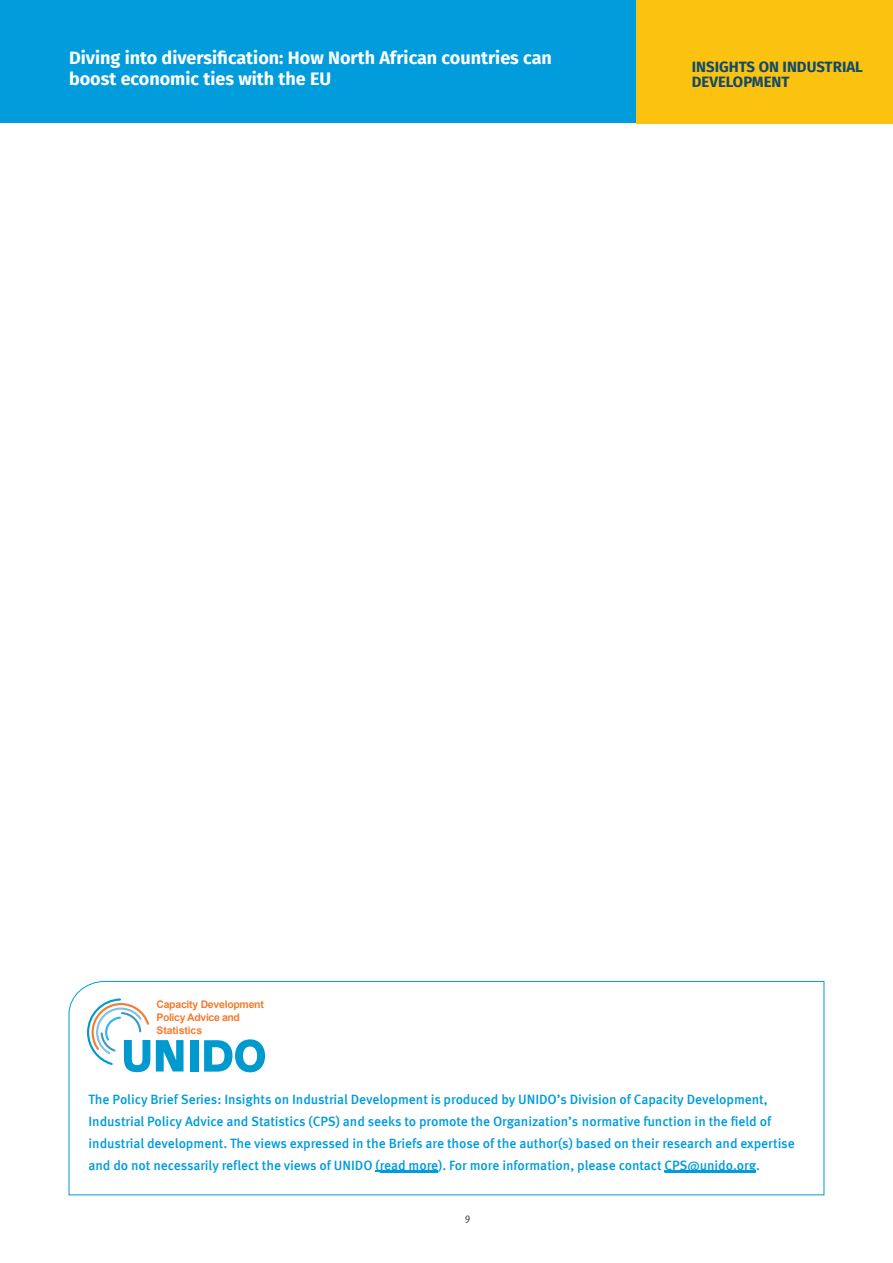
<style>
.page{position:relative;width:893px;height:1263px;background:#fff}
.page>*{position:absolute;margin:0;border:0;box-sizing:border-box;transform-origin:0 0}
.t1{font:700 18px/21px "Fira Sans";color:#fff}
.t2{font:700 15px/15px "Fira Sans";color:#13496b}
.t3{font:500 13.5px/21.8px "Meta Pro";letter-spacing:-.005em;color:#009cdc}
.t4{font:700 10.5px/12.6px "Arial";letter-spacing:-.025em;color:#f47c30}
.t5{font:condensed 10.5px "Meta Pro";color:#231f20}
</style>
<div class="page">
<div style="left:0;top:0;width:890px;height:123px;background:#009cdc"></div>
<div style="left:636px;top:0;width:257px;height:123px;background:#fbc310"></div>
<svg style="left:68px;top:980px;width:757px;height:216px"></svg>
<svg style="left:156px;top:1040px;width:28px;height:31px"></svg>
<div style="left:190px;top:1040px;width:9px;height:31px;background:#009ace"></div>
<svg style="left:87px;top:998px;width:63px;height:74px"></svg>
<svg style="left:204px;top:1039px;width:61px;height:33px"></svg>
<h1 class="t1" style="left:69px;top:48px;width:484px">Diving into diversification: How North African countries can boost economic ties with the EU</h1>
<p class="t2" style="left:692px;top:60px;width:173px">INSIGHTS ON INDUSTRIAL<br>DEVELOPMENT</p>
<p class="t4" style="left:156px;top:999px;width:109px">Capacity Development<br>Policy Advice and<br>Statistics</p>
<p class="t3" style="left:88px;top:1090px;width:708px">The Policy Brief Series: Insights on Industrial Development is produced by UNIDO’s Division of Capacity Development, Industrial Policy Advice and Statistics (CPS) and seeks to promote the Organization’s normative function in the field of industrial development. The views expressed in the Briefs are those of the author(s) based on their research and expertise and do not necessarily reflect the views of UNIDO (read more). For more information, please contact CPS@unido.org.</p>
<p class="t5" style="left:465px;top:1213px;width:7px">9</p>
</div>
